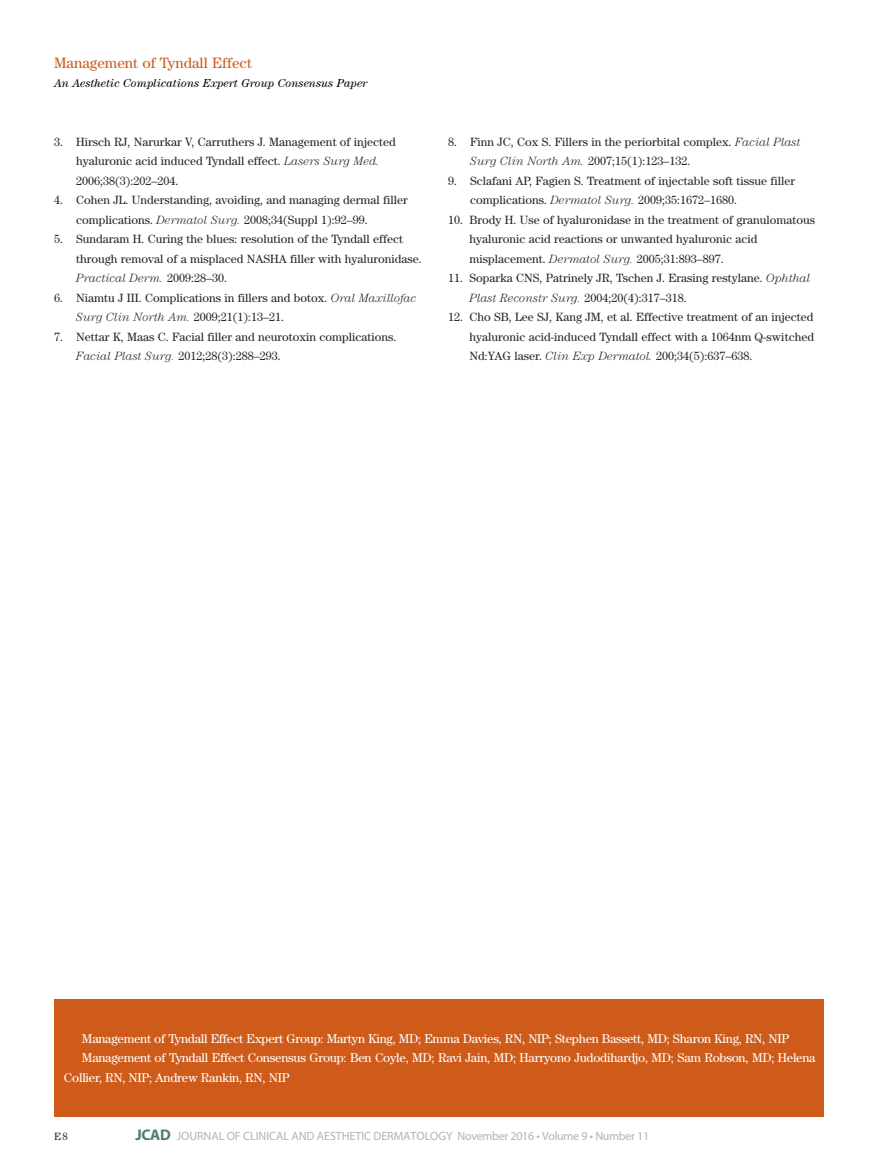
<style>
.page{position:relative;width:878px;height:1175px;background:#fff}
.page>*{position:absolute;margin:0;border:0;box-sizing:border-box;transform-origin:0 0}
.t1{font:15px "Century Std";color:#ce5b19}
.t2{font:12.75px "Century Std";letter-spacing:-.02em;color:#fff}
.t3{font:12px/19.5px "Century Std";color:#262626}
.t4{font:12px "Myriad Pro";letter-spacing:-.005em;color:#b3b3b3}
.t5{font:italic 11.7px "Century Std";color:#000}
.t6{font:10.5px "Century Std";color:#262626}
.s1{font-weight:300;font-style:italic}
.s2{font-weight:700;font-size:15.45px;color:#4e7d6e}
</style>
<div class="page">
<div style="left:54px;top:999px;width:770px;height:117px;background:#ce5b19"></div>
<p class="t1" style="left:54px;top:57px;width:199px">Management of Tyndall Effect</p>
<p class="t5" style="left:54px;top:79px;width:315px">An Aesthetic Complications Expert Group Consensus Paper</p>
<p class="t3" style="left:76px;top:133px;width:321px;text-indent:-22px">3. Hirsch RJ, Narurkar V, Carruthers J. Management of injected hyaluronic acid induced Tyndall effect. <span class="s1">Lasers Surg Med.<br></span>2006;38(3):202–204.</p>
<p class="t3" style="left:76px;top:191px;width:333px;text-indent:-22px">4. Cohen JL. Understanding, avoiding, and managing dermal filler complications. <span class="s1">Dermatol Surg.</span> 2008;34(Suppl 1):92–99.</p>
<p class="t3" style="left:76px;top:230px;width:347px;text-indent:-22px">5. Sundaram H. Curing the blues: resolution of the Tyndall effect through removal of a misplaced NASHA filler with hyaluronidase.<br><span class="s1">Practical Derm.</span> 2009:28–30.</p>
<p class="t3" style="left:76px;top:289px;width:342px;text-indent:-22px">6. Niamtu J III. Complications in fillers and botox. <span class="s1">Oral Maxillofac<br>Surg Clin North Am.</span> 2009;21(1):13–21.</p>
<p class="t3" style="left:76px;top:328px;width:322px;text-indent:-22px">7. Nettar K, Maas C. Facial filler and neurotoxin complications.<br><span class="s1">Facial Plast Surg.</span> 2012;28(3):288–293.</p>
<p class="t3" style="left:470px;top:133px;width:332px;text-indent:-22px">8. Finn JC, Cox S. Fillers in the periorbital complex. <span class="s1">Facial Plast<br>Surg Clin North Am.</span> 2007;15(1):123–132.</p>
<p class="t3" style="left:470px;top:172px;width:326px;text-indent:-22px">9. Sclafani AP, Fagien S. Treatment of injectable soft tissue filler complications. <span class="s1">Dermatol Surg.</span> 2009;35:1672–1680.</p>
<p class="t3" style="left:469px;top:211px;width:347px;text-indent:-22px">10. Brody H. Use of hyaluronidase in the treatment of granulomatous hyaluronic acid reactions or unwanted hyaluronic acid misplacement. <span class="s1">Dermatol Surg.</span> 2005;31:893–897.</p>
<p class="t3" style="left:469px;top:269px;width:342px;text-indent:-22px">11. Soparka CNS, Patrinely JR, Tschen J. Erasing restylane. <span class="s1">Ophthal<br>Plast Reconstr Surg.</span> 2004;20(4):317–318.</p>
<p class="t3" style="left:469px;top:308px;width:346px;text-align:justify;text-indent:-22px">12. Cho SB, Lee SJ, Kang JM, et al. Effective treatment of an injected hyaluronic acid-induced Tyndall effect with a 1064nm Q-switched Nd:YAG laser. <span class="s1">Clin Exp Dermatol.</span> 200;34(5):637–638.</p>
<p class="t2" style="left:82px;top:1034px;width:708px">Management of Tyndall Effect Expert Group: Martyn King, MD; Emma Davies, RN, NIP; Stephen Bassett, MD; Sharon King, RN, NIP</p>
<p class="t2" style="left:82px;top:1053px;width:735px">Management of Tyndall Effect Consensus Group: Ben Coyle, MD; Ravi Jain, MD; Harryono Judodihardjo, MD; Sam Robson, MD; Helena</p>
<p class="t2" style="left:64px;top:1073px;width:227px">Collier, RN, NIP; Andrew Rankin, RN, NIP</p>
<p class="t6" style="left:54px;top:1133px;width:15px">E8</p>
<p class="t4" style="left:135px;top:1131px;width:515px"><span class="s2">JCAD</span> JOURNAL OF CLINICAL AND AESTHETIC DERMATOLOGY November 2016 • Volume 9 • Number 11</p>
</div>
